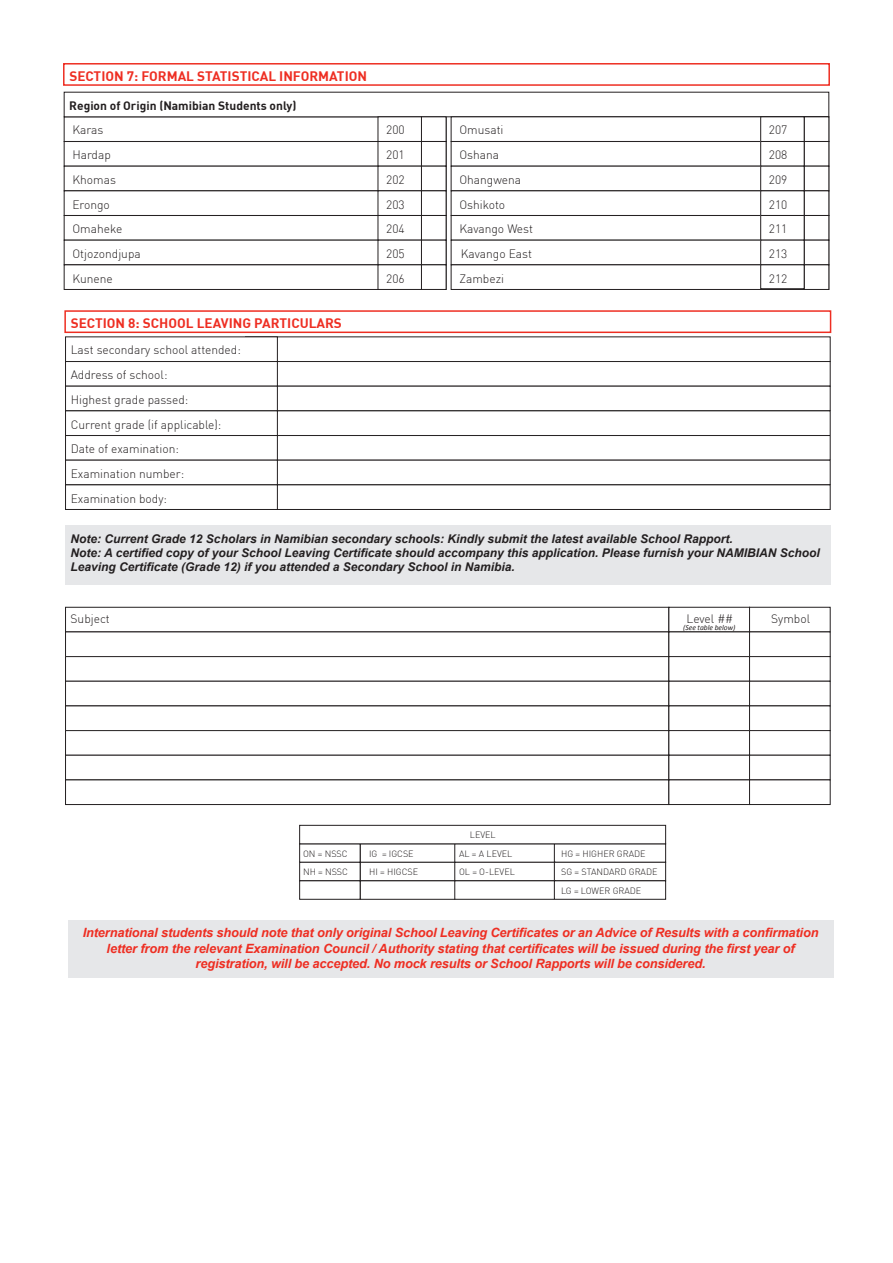
<style>
.page{position:relative;width:893px;height:1263px;background:#fff}
.page>*{position:absolute;margin:0;border:0;box-sizing:border-box;transform-origin:0 0}
.t1{font:700 13.5px "DIN";color:#ee2e22}
.t2{font:italic 700 12.75px/15.3px "Arial";letter-spacing:-.01em;color:#ee2e22;text-align:center}
.t3{font:300 12px/24.8px "DIN";color:#231f20;text-align:justify}
.t4{font:italic 700 12px/14.4px "Arial";color:#231f20}
.t5{font:700 12px "DIN";color:#231f20}
.t6{font:300 9px/18.6px "DIN";color:#231f20}
.t7{font:italic 7.5px "Calibri";color:#231f20}
</style>
<div class="page">
<div style="left:63px;top:63px;width:767px;height:23px;border:2px solid #ee2e22"></div>
<div style="left:68px;top:920px;width:765px;height:57px;background:#e6e7e9"></div>
<div style="left:245px;top:361px;width:586px;height:25px;border:1px solid #231f20"></div>
<div style="left:272px;top:410px;width:559px;height:26px;border:1px solid #231f20"></div>
<div style="left:272px;top:435px;width:559px;height:25px;border:1px solid #231f20"></div>
<div style="left:272px;top:484px;width:559px;height:26px;border:1px solid #231f20"></div>
<div style="left:66px;top:361px;width:211px;height:25px;background:#fff"></div>
<div style="left:65px;top:361px;width:213px;height:25px;border:1px solid #231f20"></div>
<div style="left:66px;top:411px;width:211px;height:24px;background:#fff"></div>
<div style="left:65px;top:410px;width:213px;height:26px;border:1px solid #231f20"></div>
<div style="left:66px;top:435px;width:211px;height:25px;background:#fff"></div>
<div style="left:65px;top:435px;width:213px;height:25px;border:1px solid #231f20"></div>
<div style="left:66px;top:485px;width:211px;height:24px;background:#fff"></div>
<div style="left:65px;top:484px;width:213px;height:26px;border:1px solid #231f20"></div>
<div style="left:64px;top:310px;width:767px;height:23px;border:2px solid #ee2e22"></div>
<div style="left:65px;top:525px;width:766px;height:60px;background:#e6e7e9"></div>
<div style="left:360px;top:862px;width:115px;height:19px;border:1px solid #231f20"></div>
<div style="left:360px;top:880px;width:115px;height:19px;border:1px solid #231f20"></div>
<div style="left:299px;top:862px;width:61px;height:19px;border:1px solid #231f20"></div>
<div style="left:299px;top:880px;width:61px;height:19px;border:1px solid #231f20"></div>
<div style="left:455px;top:862px;width:100px;height:19px;background:#fff"></div>
<div style="left:454px;top:862px;width:102px;height:19px;border:1px solid #231f20"></div>
<div style="left:554px;top:862px;width:112px;height:19px;border:1px solid #231f20"></div>
<div style="left:455px;top:881px;width:100px;height:18px;background:#fff"></div>
<div style="left:454px;top:880px;width:102px;height:19px;border:1px solid #231f20"></div>
<div style="left:554px;top:880px;width:112px;height:19px;border:1px solid #231f20"></div>
<div style="left:299px;top:825px;width:367px;height:19px;border:1px solid #231f20"></div>
<div style="left:65px;top:607px;width:604px;height:25px;border:1px solid #231f20"></div>
<div style="left:65px;top:631px;width:604px;height:26px;border:1px solid #231f20"></div>
<div style="left:65px;top:656px;width:604px;height:26px;border:1px solid #231f20"></div>
<div style="left:65px;top:681px;width:604px;height:25px;border:1px solid #231f20"></div>
<div style="left:65px;top:705px;width:604px;height:26px;border:1px solid #231f20"></div>
<div style="left:65px;top:730px;width:604px;height:25px;border:1px solid #231f20"></div>
<div style="left:65px;top:755px;width:604px;height:25px;border:1px solid #231f20"></div>
<div style="left:65px;top:779px;width:604px;height:26px;border:1px solid #231f20"></div>
<div style="left:668px;top:607px;width:82px;height:25px;border:1px solid #231f20"></div>
<div style="left:749px;top:607px;width:82px;height:25px;border:1px solid #231f20"></div>
<div style="left:668px;top:631px;width:82px;height:26px;border:1px solid #231f20"></div>
<div style="left:749px;top:631px;width:82px;height:26px;border:1px solid #231f20"></div>
<div style="left:668px;top:656px;width:82px;height:26px;border:1px solid #231f20"></div>
<div style="left:749px;top:656px;width:82px;height:26px;border:1px solid #231f20"></div>
<div style="left:668px;top:681px;width:82px;height:25px;border:1px solid #231f20"></div>
<div style="left:749px;top:681px;width:82px;height:25px;border:1px solid #231f20"></div>
<div style="left:668px;top:705px;width:82px;height:26px;border:1px solid #231f20"></div>
<div style="left:749px;top:705px;width:82px;height:26px;border:1px solid #231f20"></div>
<div style="left:668px;top:730px;width:82px;height:25px;border:1px solid #231f20"></div>
<div style="left:749px;top:730px;width:82px;height:25px;border:1px solid #231f20"></div>
<div style="left:668px;top:755px;width:82px;height:25px;border:1px solid #231f20"></div>
<div style="left:749px;top:755px;width:82px;height:25px;border:1px solid #231f20"></div>
<div style="left:668px;top:779px;width:82px;height:26px;border:1px solid #231f20"></div>
<div style="left:749px;top:779px;width:82px;height:26px;border:1px solid #231f20"></div>
<div style="left:677px;top:624px;width:65px;height:7px;background:#fff"></div>
<div style="left:451px;top:116px;width:378px;height:26px;border:1px solid #231f20"></div>
<div style="left:64px;top:141px;width:382px;height:25px;border:1px solid #231f20"></div>
<div style="left:451px;top:141px;width:378px;height:25px;border:1px solid #231f20"></div>
<div style="left:64px;top:190px;width:382px;height:26px;border:1px solid #231f20"></div>
<div style="left:451px;top:190px;width:378px;height:26px;border:1px solid #231f20"></div>
<div style="left:64px;top:215px;width:382px;height:25px;border:1px solid #231f20"></div>
<div style="left:451px;top:215px;width:378px;height:25px;border:1px solid #231f20"></div>
<div style="left:64px;top:264px;width:382px;height:26px;border:1px solid #231f20"></div>
<div style="left:451px;top:264px;width:378px;height:26px;border:1px solid #231f20"></div>
<div style="left:421px;top:116px;width:25px;height:26px;border:1px solid #231f20"></div>
<div style="left:804px;top:116px;width:25px;height:26px;border:1px solid #231f20"></div>
<div style="left:804px;top:141px;width:25px;height:25px;border:1px solid #231f20"></div>
<div style="left:804px;top:166px;width:25px;height:25px;border:1px solid #231f20"></div>
<div style="left:804px;top:190px;width:25px;height:26px;border:1px solid #231f20"></div>
<div style="left:804px;top:215px;width:25px;height:25px;border:1px solid #231f20"></div>
<div style="left:804px;top:240px;width:25px;height:25px;border:1px solid #231f20"></div>
<div style="left:804px;top:264px;width:25px;height:26px;border:1px solid #231f20"></div>
<div style="left:421px;top:141px;width:25px;height:25px;border:1px solid #231f20"></div>
<div style="left:421px;top:190px;width:25px;height:26px;border:1px solid #231f20"></div>
<div style="left:421px;top:215px;width:25px;height:25px;border:1px solid #231f20"></div>
<div style="left:421px;top:264px;width:25px;height:26px;border:1px solid #231f20"></div>
<div style="left:378px;top:116px;width:44px;height:26px;border:1px solid #231f20"></div>
<div style="left:378px;top:141px;width:44px;height:25px;border:1px solid #231f20"></div>
<div style="left:378px;top:190px;width:44px;height:26px;border:1px solid #231f20"></div>
<div style="left:378px;top:215px;width:44px;height:25px;border:1px solid #231f20"></div>
<div style="left:378px;top:264px;width:44px;height:26px;border:1px solid #231f20"></div>
<div style="left:760px;top:116px;width:44px;height:26px;border:1px solid #231f20"></div>
<div style="left:760px;top:141px;width:44px;height:25px;border:1px solid #231f20"></div>
<div style="left:760px;top:190px;width:44px;height:26px;border:1px solid #231f20"></div>
<div style="left:760px;top:215px;width:44px;height:25px;border:1px solid #231f20"></div>
<div style="left:760px;top:264px;width:44px;height:25px;border:1px solid #231f20"></div>
<p class="t1" style="left:69px;top:67px;width:299px">SECTION 7: FORMAL STATISTICAL INFORMATION</p>
<p class="t5" style="left:69px;top:98px;width:229px">Region of Origin (Namibian Students only)</p>
<p class="t3" style="left:72px;top:117px;width:33px">Karas</p>
<p class="t3" style="left:72px;top:142px;width:40px">Hardap</p>
<p class="t3" style="left:72px;top:167px;width:45px">Khomas</p>
<p class="t3" style="left:72px;top:192px;width:39px">Erongo</p>
<p class="t3" style="left:72px;top:216px;width:51px">Omaheke</p>
<p class="t3" style="left:72px;top:241px;width:70px">Otjozondjupa</p>
<p class="t3" style="left:72px;top:266px;width:42px">Kunene</p>
<p class="t3" style="left:386px;top:117px;width:20px">200<br>201<br>202<br>203<br>204<br>205<br>206</p>
<p class="t3" style="left:769px;top:117px;width:20px">207<br>208<br>209<br>210<br>211<br>213<br>212</p>
<p class="t3" style="left:459px;top:117px;width:46px">Omusati</p>
<p class="t3" style="left:459px;top:142px;width:41px">Oshana</p>
<p class="t3" style="left:459px;top:167px;width:63px">Ohangwena</p>
<p class="t3" style="left:459px;top:192px;width:47px">Oshikoto</p>
<p class="t3" style="left:459px;top:216px;width:75px">Kavango West</p>
<p class="t3" style="left:461px;top:241px;width:73px">Kavango East</p>
<p class="t3" style="left:459px;top:266px;width:46px">Zambezi</p>
<p class="t1" style="left:71px;top:314px;width:273px">SECTION 8: SCHOOL LEAVING PARTICULARS</p>
<p class="t3" style="left:71px;top:337px;width:172px">Last secondary school attended:</p>
<p class="t3" style="left:71px;top:362px;width:98px">Address of school:</p>
<p class="t3" style="left:71px;top:387px;width:119px">Highest grade passed:</p>
<p class="t3" style="left:71px;top:412px;width:152px">Current grade (if applicable):</p>
<p class="t3" style="left:71px;top:436px;width:110px">Date of examination:</p>
<p class="t3" style="left:71px;top:461px;width:115px">Examination number:</p>
<p class="t3" style="left:71px;top:486px;width:98px">Examination body:</p>
<p class="t4" style="left:71px;top:531px;width:664px">Note: Current Grade 12 Scholars in Namibian secondary schools: Kindly submit the latest available School Rapport.</p>
<p class="t4" style="left:71px;top:546px;width:751px">Note: A certified copy of your School Leaving Certificate should accompany this application. Please furnish your NAMIBIAN School<br>Leaving Certificate (Grade 12) if you attended a Secondary School in Namibia.</p>
<p class="t3" style="left:71px;top:606px;width:41px">Subject</p>
<p class="t3" style="left:687px;top:606px;width:48px">Level ##</p>
<p class="t3" style="left:771px;top:606px;width:40px">Symbol</p>
<p class="t7" style="left:683px;top:622px;width:54px">(See table below)</p>
<p class="t6" style="left:470px;top:825px;width:27px">LEVEL</p>
<p class="t6" style="left:303px;top:844px;width:46px">ON = NSSC</p>
<p class="t6" style="left:369px;top:844px;width:46px">IG = IGCSE</p>
<p class="t6" style="left:459px;top:844px;width:55px">AL = A LEVEL</p>
<p class="t6" style="left:561px;top:844px;width:86px">HG = HIGHER GRADE</p>
<p class="t6" style="left:303px;top:862px;width:46px">NH = NSSC</p>
<p class="t6" style="left:369px;top:862px;width:51px">HI = HIGCSE</p>
<p class="t6" style="left:459px;top:862px;width:57px">OL = O-LEVEL</p>
<p class="t6" style="left:561px;top:862px;width:98px">SG = STANDARD GRADE<br>LG = LOWER GRADE</p>
<p class="t2" style="left:83px;top:925px;width:737px">International students should note that only original School Leaving Certificates or an Advice of Results with a confirmation letter from the relevant Examination Council / Authority stating that certificates will be issued during the first year of registration, will be accepted. No mock results or School Rapports will be considered.</p>
</div>
